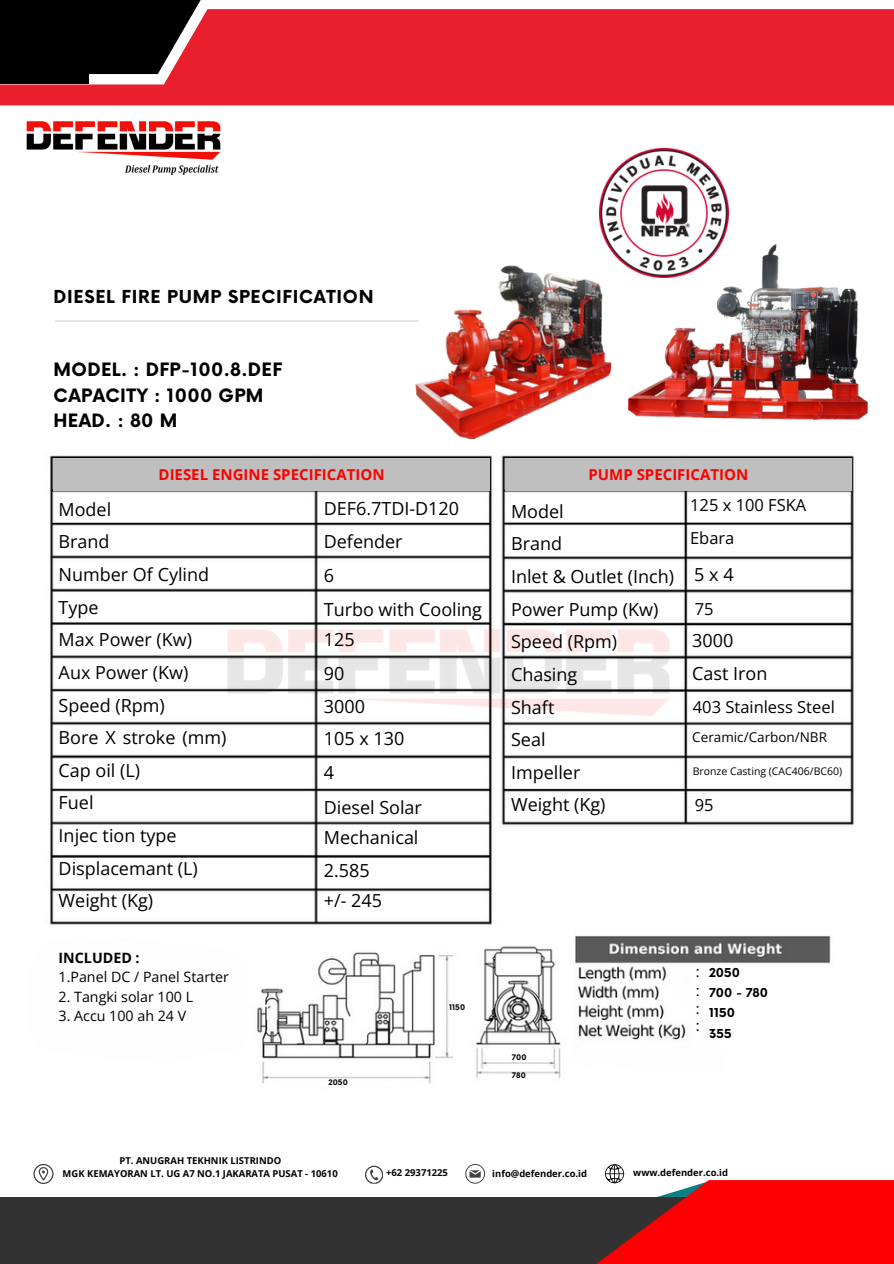
<style>
.page{position:relative;width:894px;height:1264px;background:#fff}
.page>*{position:absolute;margin:0;border:0;box-sizing:border-box;transform-origin:0 0}
.t1{font:18px/32.7px "Open Sans";color:#000}
.t2{font:700 18px/25.8px "Now";letter-spacing:.02em;color:#000}
.t3{font:700 17.4px "Now";letter-spacing:.04em;color:#000}
.t4{font:16.5px/33.8px "Open Sans";color:#000}
.t5{font:700 15px "Open Sans";color:#f00}
.t6{font:15px/19.2px "Open Sans";color:#000}
.t7{font:14.25px "Open Sans";color:#000}
.t8{font:700 14.25px "Open Sans";color:#000}
.t9{font:13.5px "Open Sans";color:#000}
.t10{font:700 12px/20.2px "Now";color:#000}
.t11{font:10.5px "Open Sans";color:#000}
.t12{font:700 9.45px "Open Sans";color:#000}
.t13{font:700 7.5px "Now";color:#000}
</style>
<div class="page">
<img style="left:18px;top:105px;width:848px;height:1079px">
<div style="left:53px;top:458px;width:436px;height:32px;background:#bfbfbf"></div>
<div style="left:0;top:74px;width:893px;height:31px;background:#e91f2d"></div>
<svg style="left:0;top:0;width:893px;height:74px;background:#bc303a"></svg>
<div style="left:505px;top:458px;width:346px;height:32px;background:#bfbfbf"></div>
<img style="left:23px;top:118px;width:200px;height:61px">
<div style="left:0;top:1197px;width:893px;height:66px;background:#323232"></div>
<img style="left:599px;top:148px;width:129px;height:108px">
<svg style="left:33px;top:1163px;width:20px;height:20px"></svg>
<svg style="left:365px;top:1165px;width:18px;height:18px"></svg>
<svg style="left:465px;top:1163px;width:20px;height:20px"></svg>
<svg style="left:522px;top:1149px;width:371px;height:114px"></svg>
<img style="left:612px;top:244px;width:256px;height:186px">
<hr style="left:55px;top:320px;width:364px;height:1px;background:#000">
<img style="left:219px;top:622px;width:458px;height:104px">
<img style="left:391px;top:256px;width:236px;height:183px">
<p class="t3" style="left:53px;top:287px;width:321px">DIESEL FIRE PUMP SPECIFICATION</p>
<p class="t2" style="left:53px;top:357px;width:230px">MODEL. : DFP-100.8.DEF<br>CAPACITY : 1000 GPM<br>HEAD. : 80 M</p>
<p class="t5" style="left:158px;top:464px;width:227px">DIESEL ENGINE SPECIFICATION</p>
<p class="t1" style="left:59px;top:492px;width:54px">Model</p>
<p class="t1" style="left:59px;top:525px;width:52px">Brand</p>
<p class="t1" style="left:59px;top:557px;width:152px">Number Of Cylind</p>
<p class="t1" style="left:59px;top:590px;width:41px">Type</p>
<p class="t1" style="left:59px;top:623px;width:135px">Max Power (Kw)</p>
<p class="t1" style="left:59px;top:655px;width:131px">Aux Power (Kw)</p>
<p class="t1" style="left:59px;top:688px;width:108px">Speed (Rpm)</p>
<p class="t1" style="left:59px;top:721px;width:169px">Bore X stroke (mm)<br>Cap oil (L)</p>
<p class="t1" style="left:59px;top:786px;width:36px">Fuel</p>
<p class="t1" style="left:59px;top:818px;width:119px">Injec tion type</p>
<p class="t1" style="left:59px;top:851px;width:141px">Displacemant (L)</p>
<p class="t1" style="left:59px;top:884px;width:96px">Weight (Kg)</p>
<p class="t8" style="left:59px;top:948px;width:82px">INCLUDED :</p>
<p class="t7" style="left:59px;top:967px;width:172px">1.Panel DC / Panel Starter</p>
<p class="t7" style="left:59px;top:986px;width:136px">2. Tangki solar 100 L</p>
<p class="t7" style="left:59px;top:1005px;width:129px">3. Accu 100 ah 24 V</p>
<p class="t1" style="left:324px;top:490px;width:137px;line-height:33.8px">DEF6.7TDI-D120<br>Defender</p>
<p class="t1" style="left:324px;top:559px;width:12px">6</p>
<p class="t1" style="left:324px;top:592px;width:160px">Turbo with Cooling</p>
<p class="t1" style="left:324px;top:623px;width:32px">125</p>
<p class="t1" style="left:324px;top:656px;width:22px">90</p>
<p class="t1" style="left:324px;top:689px;width:43px">3000</p>
<p class="t1" style="left:324px;top:722px;width:82px">105 x 130</p>
<p class="t1" style="left:324px;top:755px;width:12px">4</p>
<p class="t1" style="left:324px;top:790px;width:100px">Diesel Solar</p>
<p class="t1" style="left:324px;top:821px;width:96px">Mechanical</p>
<p class="t1" style="left:324px;top:853px;width:47px">2.585</p>
<p class="t1" style="left:324px;top:884px;width:60px">+/- 245</p>
<p class="t13" style="left:328px;top:1078px;width:21px">2050</p>
<p class="t13" style="left:449px;top:1003px;width:18px">1150</p>
<p class="t5" style="left:588px;top:464px;width:161px">PUMP SPECIFICATION</p>
<p class="t1" style="left:511px;top:494px;width:54px">Model</p>
<p class="t1" style="left:511px;top:527px;width:52px">Brand</p>
<p class="t1" style="left:511px;top:559px;width:164px">Inlet &amp; Outlet (Inch)</p>
<p class="t1" style="left:511px;top:592px;width:149px">Power Pump (Kw)</p>
<p class="t1" style="left:511px;top:625px;width:108px">Speed (Rpm)</p>
<p class="t1" style="left:511px;top:657px;width:68px">Chasing</p>
<p class="t1" style="left:511px;top:690px;width:45px">Shaft</p>
<p class="t1" style="left:511px;top:722px;width:36px">Seal</p>
<p class="t1" style="left:511px;top:755px;width:71px">Impeller</p>
<p class="t1" style="left:511px;top:788px;width:96px">Weight (Kg)</p>
<p class="t4" style="left:690px;top:487px;width:118px">125 x 100 FSKA<br>Ebara</p>
<p class="t1" style="left:694px;top:557px;width:41px">5 x 4</p>
<p class="t4" style="left:694px;top:591px;width:20px">75</p>
<p class="t1" style="left:692px;top:623px;width:43px">3000</p>
<p class="t1" style="left:692px;top:656px;width:77px">Cast Iron</p>
<p class="t4" style="left:692px;top:690px;width:143px">403 Stainless Steel</p>
<p class="t9" style="left:692px;top:727px;width:136px">Ceramic/Carbon/NBR</p>
<p class="t11" style="left:692px;top:763px;width:151px">Bronze Casting (CAC406/BC60)</p>
<p class="t4" style="left:694px;top:787px;width:20px">95</p>
<p class="t13" style="left:512px;top:1053px;width:16px">700</p>
<p class="t13" style="left:512px;top:1071px;width:15px">780</p>
<p class="t6" style="left:695px;top:961px;width:5px">: :</p>
<p class="t6" style="left:695px;top:998px;width:5px">:</p>
<p class="t6" style="left:695px;top:1015px;width:5px">:</p>
<p class="t10" style="left:708px;top:963px;width:32px">2050</p>
<p class="t10" style="left:708px;top:983px;width:61px">700 - 780<br>1150</p>
<p class="t10" style="left:708px;top:1023px;width:24px">355</p>
<p class="t12" style="left:119px;top:1154px;width:163px">PT. ANUGRAH TEKHNIK LISTRINDO</p>
<p class="t12" style="left:63px;top:1166px;width:276px">MGK KEMAYORAN LT. UG A7 NO.1 JAKARATA PUSAT - 10610</p>
<p class="t12" style="left:386px;top:1165px;width:63px">+62 29371225</p>
<p class="t12" style="left:492px;top:1166px;width:96px">info@defender.co.id</p>
<p class="t12" style="left:633px;top:1165px;width:96px">www.defender.co.id</p>
</div>
